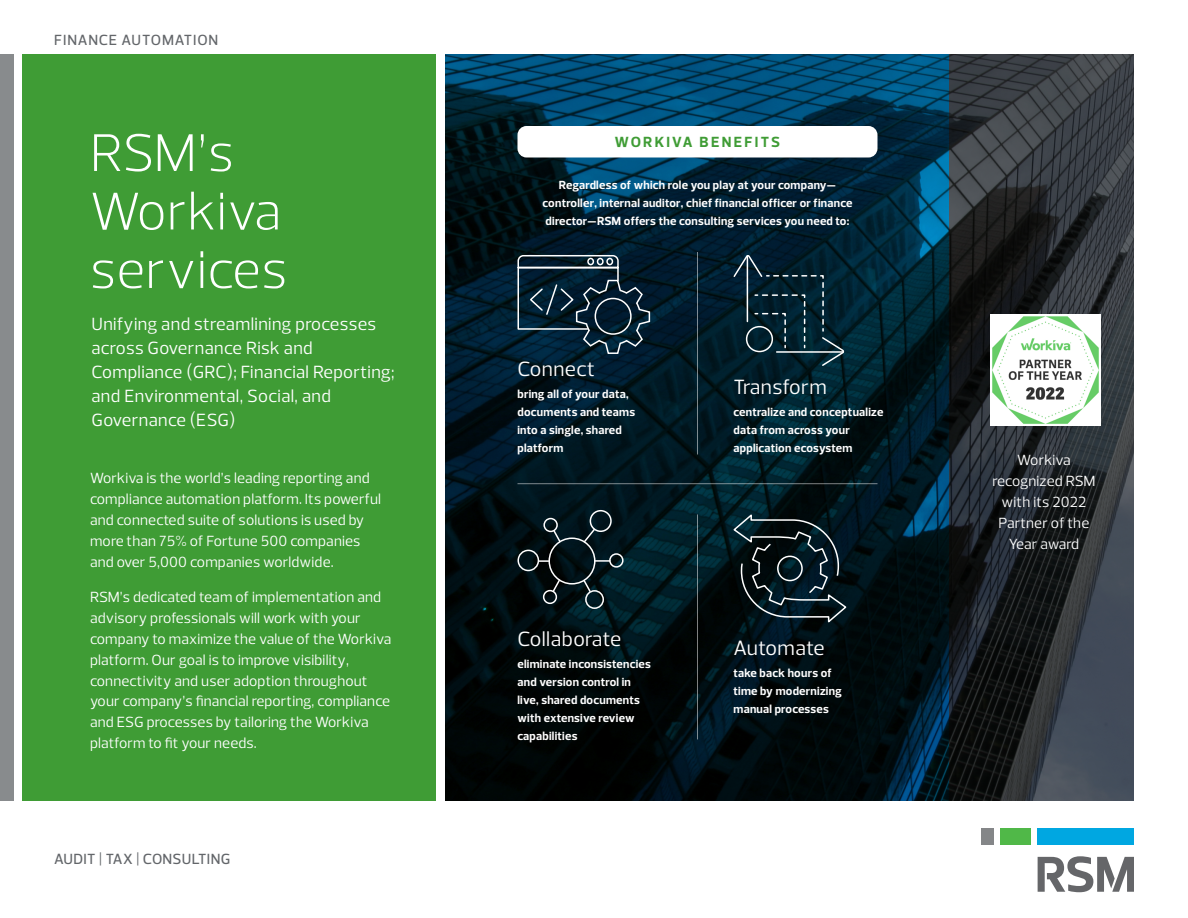
<style>
.page{position:relative;width:1188px;height:918px;background:#fff}
.page>*{position:absolute;margin:0;border:0;box-sizing:border-box;transform-origin:0 0}
.t1{font:300 54px/58.5px "Prelo";letter-spacing:.01em;color:#fff}
.t2{font:21px "Prelo";letter-spacing:.02em;color:#fff}
.t3{font:18px/24px "Prelo";letter-spacing:.02em;color:#fff}
.t4{font:15px/21px "Prelo";letter-spacing:.01em;color:#fff}
.t5{font:500 15px "Prelo";letter-spacing:.03em;color:#63666a}
.t6{font:500 15px "Prelo";letter-spacing:.05em;color:#63666a}
.t7{font:700 15px "Prelo";letter-spacing:.155em;color:#3f9c35}
.t8{font:700 12px/18px "Prelo";letter-spacing:.02em;color:#fff}
</style>
<div class="page">
<div style="left:1038px;top:828px;width:96px;height:16px;background:#00a7e1"></div>
<div style="left:981px;top:828px;width:12px;height:16px;background:#848688"></div>
<div style="left:1000px;top:828px;width:31px;height:16px;background:#50b848"></div>
<svg style="left:1038px;top:856px;width:96px;height:36px"></svg>
<div style="left:22px;top:54px;width:414px;height:747px;background:#3f9c35"></div>
<svg style="left:446px;top:54px;width:504px;height:747px;background:#001c29"></svg>
<div style="left:0;top:54px;width:14px;height:747px;background:#888b8d"></div>
<hr style="left:518px;top:483px;width:360px;height:1px;background:#fff">
<hr style="left:697px;top:514px;width:1px;height:225px;background:#fff">
<hr style="left:697px;top:252px;width:1px;height:202px;background:#fff">
<div style="left:518px;top:126px;width:360px;height:32px;background:#fff;border-radius:9px"></div>
<svg style="left:732px;top:254px;width:113px;height:113px;background:#0e2b38"></svg>
<svg style="left:732px;top:512px;width:116px;height:113px;background:#15262c"></svg>
<svg style="left:950px;top:54px;width:184px;height:747px;background:#2b3035"></svg>
<svg style="left:517px;top:254px;width:134px;height:101px;background:#1a3343"></svg>
<div style="left:548px;top:538px;width:48px;height:47px;border:2px solid #fff;border-radius:50%"></div>
<div style="left:590px;top:510px;width:22px;height:22px;border:2px solid #fff;border-radius:50%"></div>
<div style="left:585px;top:590px;width:19px;height:19px;border:2px solid #fff;border-radius:50%"></div>
<svg style="left:582px;top:579px;width:10px;height:14px"></svg>
<div style="left:543px;top:590px;width:14px;height:14px;border:2px solid #fff;border-radius:50%"></div>
<svg style="left:551px;top:578px;width:10px;height:15px"></svg>
<svg style="left:517px;top:517px;width:107px;height:55px;background:#152429"></svg>
<img style="left:990px;top:314px;width:111px;height:111px">
<p class="t6" style="left:54px;top:31px;width:166px">FINANCE AUTOMATION</p>
<h1 class="t1" style="left:90px;top:124px;width:199px">RSM’s<br>Workiva services</h1>
<p class="t3" style="left:92px;top:312px;width:305px">Unifying and streamlining processes across Governance Risk and<br>Compliance (GRC); Financial Reporting; and Environmental, Social, and<br>Governance (ESG)</p>
<p class="t4" style="left:90px;top:468px;width:293px">Workiva is the world’s leading reporting and compliance automation platform. Its powerful and connected suite of solutions is used by more than 75% of Fortune 500 companies and over 5,000 companies worldwide.</p>
<p class="t4" style="left:90px;top:586px;width:303px">RSM’s dedicated team of implementation and advisory professionals will work with your company to maximize the value of the Workiva platform. Our goal is to improve visibility, connectivity and user adoption throughout your company’s financial reporting, compliance and ESG processes by tailoring the Workiva platform to fit your needs.</p>
<p class="t5" style="left:54px;top:850px;width:178px">AUDIT | TAX | CONSULTING</p>
<p class="t7" style="left:615px;top:133px;width:167px">WORKIVA BENEFITS</p>
<p class="t8" style="left:543px;top:176px;width:311px;text-align:center">Regardless of which role you play at your company— controller, internal auditor, chief financial officer or finance director—RSM offers the consulting services you need to:</p>
<h2 class="t2" style="left:518px;top:356px;width:79px">Connect</h2>
<p class="t8" style="left:518px;top:385px;width:119px">bring all of your data, documents and teams into a single, shared platform</p>
<h2 class="t2" style="left:518px;top:626px;width:105px">Collaborate</h2>
<p class="t8" style="left:518px;top:655px;width:135px">eliminate inconsistencies and version control in live, shared documents with extensive review capabilities</p>
<h2 class="t2" style="left:734px;top:374px;width:95px">Transform</h2>
<p class="t8" style="left:734px;top:403px;width:152px">centralize and conceptualize data from across your application ecosystem</p>
<h2 class="t2" style="left:734px;top:635px;width:93px">Automate</h2>
<p class="t8" style="left:734px;top:664px;width:110px">take back hours of time by modernizing manual processes</p>
<p class="t4" style="left:992px;top:449px;width:105px;text-align:center">Workiva recognized RSM with its 2022<br>Partner of the<br>Year award</p>
</div>
